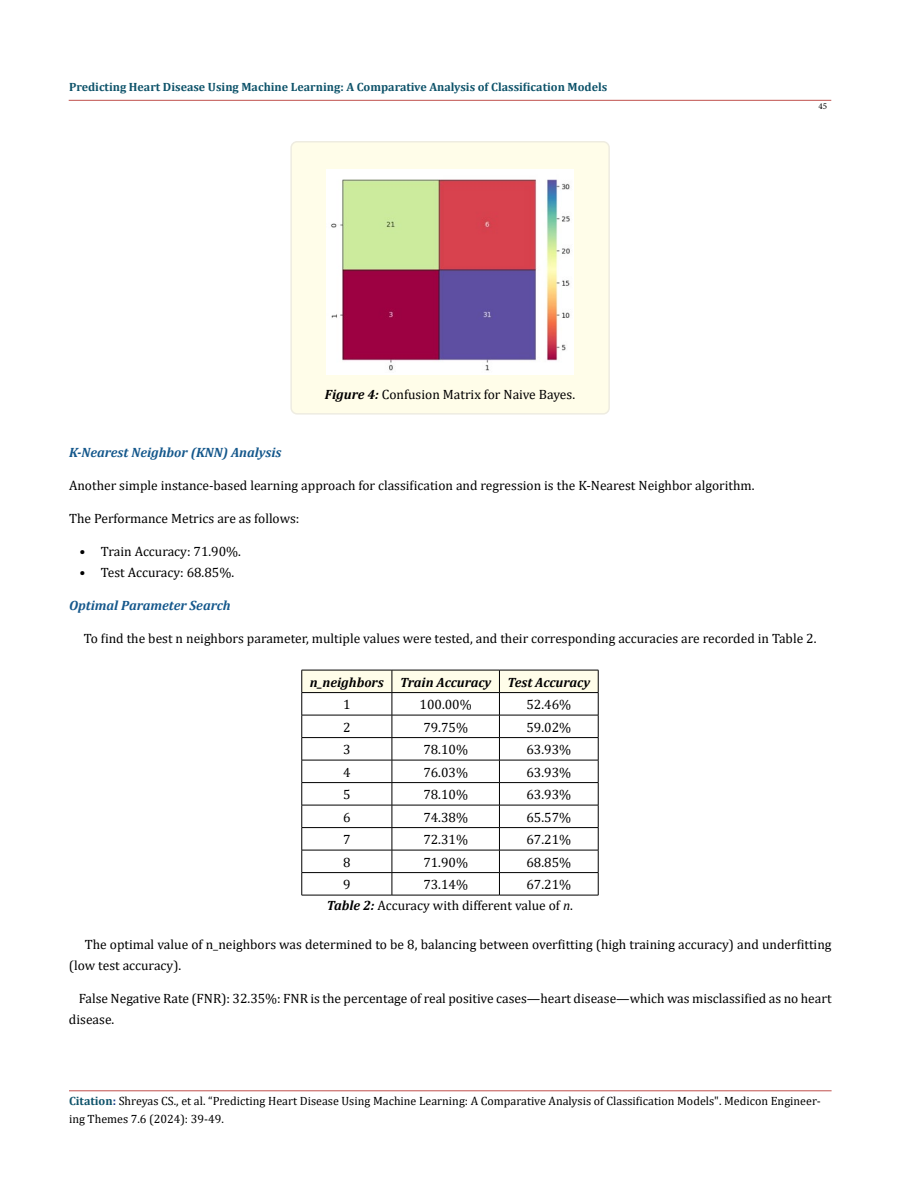
<style>
.page{position:relative;width:900px;height:1188px;background:#fff}
.page>*{position:absolute;margin:0;border:0;box-sizing:border-box;transform-origin:0 0}
.t1{font:13.5px/21px "Cambria";color:#000}
.t2{font:italic 700 13.5px "Cambria";color:#15588c}
.t3{font:italic 700 13.5px "Cambria";color:#000}
.t4{font:12px/18px "Cambria";color:#000}
.t5{font:700 12px "Cambria";color:#0e536a}
.t6{font:9px "Minion Pro";color:#000}
.s1{font-weight:700;font-style:italic}
.s2{font-style:italic}
.s3{font-weight:700;color:#0e536a}
.s4{font-weight:700;color:#173e88}
</style>
<div class="page">
<hr style="left:69px;top:1091px;width:763px;height:1px;background:#c0504d">
<hr style="left:69px;top:100px;width:762px;height:1px;background:#c0504d">
<div style="left:291px;top:142px;width:318px;height:272px;background:#fffde9;border-radius:6px"></div>
<div style="left:290px;top:141px;width:320px;height:274px;border:2px solid #eeece1;border-radius:6px"></div>
<img style="left:326px;top:170px;width:248px;height:205px">
<svg style="left:302px;top:670px;width:297px;height:225px"></svg>
<hr style="left:302px;top:895px;width:90px;height:1px;background:#000">
<hr style="left:392px;top:895px;width:107px;height:1px;background:#000">
<hr style="left:499px;top:895px;width:99px;height:1px;background:#000">
<p class="t5" style="left:69px;top:79px;width:540px">Predicting Heart Disease Using Machine Learning: A Comparative Analysis of Classification Models</p>
<p class="t1" style="left:325px;top:384px;width:252px"><span class="s1">Figure 4:</span> Confusion Matrix for Naive Bayes.</p>
<p class="t6" style="left:818px;top:100px;width:10px">45</p>
<p class="t2" style="left:69px;top:443px;width:214px">K-Nearest Neighbor (KNN) Analysis</p>
<p class="t1" style="left:69px;top:475px;width:687px">Another simple instance-based learning approach for classification and regression is the K-Nearest Neighbor algorithm.</p>
<p class="t1" style="left:69px;top:508px;width:232px">The Performance Metrics are as follows:</p>
<p class="t1" style="left:80px;top:541px;width:163px">• Train Accuracy: 71.90%.</p>
<p class="t1" style="left:80px;top:562px;width:156px">• Test Accuracy: 68.85%.</p>
<p class="t2" style="left:69px;top:596px;width:163px">Optimal Parameter Search</p>
<p class="t1" style="left:84px;top:628px;width:734px">To find the best n neighbors parameter, multiple values were tested, and their corresponding accuracies are recorded in Table 2.</p>
<p class="t3" style="left:310px;top:672px;width:282px">n_neighbors Train Accuracy Test Accuracy</p>
<p class="t1" style="left:343px;top:694px;width:9px">1</p>
<p class="t1" style="left:420px;top:694px;width:54px">100.00%</p>
<p class="t1" style="left:527px;top:694px;width:46px">52.46%</p>
<p class="t1" style="left:343px;top:716px;width:9px">2</p>
<p class="t1" style="left:423px;top:716px;width:46px">79.75%</p>
<p class="t1" style="left:527px;top:716px;width:46px">59.02%</p>
<p class="t1" style="left:343px;top:739px;width:9px">3</p>
<p class="t1" style="left:423px;top:739px;width:46px">78.10%</p>
<p class="t1" style="left:527px;top:739px;width:46px">63.93%</p>
<p class="t1" style="left:343px;top:761px;width:9px">4</p>
<p class="t1" style="left:423px;top:761px;width:46px">76.03%</p>
<p class="t1" style="left:527px;top:761px;width:46px">63.93%</p>
<p class="t1" style="left:343px;top:784px;width:9px">5</p>
<p class="t1" style="left:423px;top:784px;width:46px">78.10%</p>
<p class="t1" style="left:527px;top:784px;width:46px">63.93%</p>
<p class="t1" style="left:343px;top:806px;width:9px">6</p>
<p class="t1" style="left:423px;top:806px;width:46px">74.38%</p>
<p class="t1" style="left:527px;top:806px;width:46px">65.57%</p>
<p class="t1" style="left:343px;top:829px;width:9px">7</p>
<p class="t1" style="left:423px;top:829px;width:46px">72.31%</p>
<p class="t1" style="left:527px;top:829px;width:46px">67.21%</p>
<p class="t1" style="left:343px;top:851px;width:9px">8</p>
<p class="t1" style="left:423px;top:851px;width:46px">71.90%</p>
<p class="t1" style="left:527px;top:851px;width:46px">68.85%</p>
<p class="t1" style="left:343px;top:874px;width:9px">9</p>
<p class="t1" style="left:423px;top:874px;width:46px">73.14%</p>
<p class="t1" style="left:327px;top:874px;width:248px;line-height:20.4px;text-align:right">67.21%<br><span class="s1">Table 2:</span> Accuracy with different value of <span class="s2">n</span>.</p>
<p class="t1" style="left:69px;top:934px;width:764px;text-indent:16px">The optimal value of n_neighbors was determined to be 8, balancing between overfitting (high training accuracy) and underfitting (low test accuracy).</p>
<p class="t1" style="left:69px;top:988px;width:764px;text-indent:10px">False Negative Rate (FNR): 32.35%: FNR is the percentage of real positive cases—heart disease—which was misclassified as no heart disease.</p>
<p class="t4" style="left:69px;top:1092px;width:753px"><span class="s3">Citation</span><span class="s4">:</span> Shreyas CS., et al. “Predicting Heart Disease Using Machine Learning: A Comparative Analysis of Classification Models". Medicon Engineer&shy;ing Themes 7.6 (2024): 39-49.</p>
</div>
